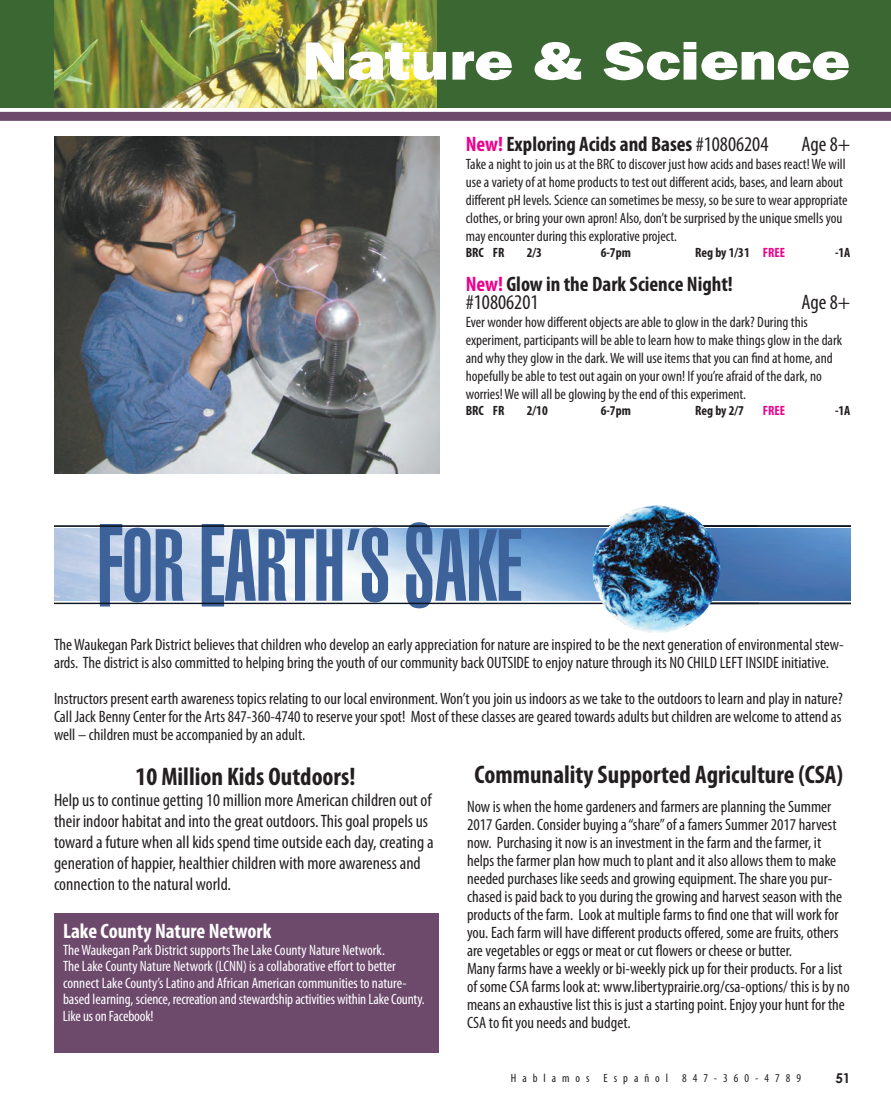
<style>
.page{position:relative;width:891px;height:1107px;background:#fff}
.page>*{position:absolute;margin:0;border:0;box-sizing:border-box;transform-origin:0 0}
.t1{font:54px "Francis Gothic Wide Normal";color:#fff}
.t2{font:700 condensed 25.5px "Myriad Pro";color:#231f20}
.t3{font:700 condensed 21px/18px "Myriad Pro";color:#231f20}
.t4{font:700 condensed 21px "Myriad Pro";color:#fff}
.t5{font:condensed 21px "Myriad Pro";letter-spacing:-.005em;color:#231f20}
.t6{font:condensed 18px/21px "Myriad Pro";color:#231f20}
.t7{font:condensed 16.5px/18px "Myriad Pro";color:#231f20}
.t8{font:condensed 15px/18px "Myriad Pro";color:#231f20}
.t9{font:condensed 15px/16.5px "Myriad Pro";color:#fff}
.t10{font:700 condensed 13.5px "Myriad Pro";color:#231f20}
.t11{font:700 condensed 13.5px "Myriad Pro";color:#ed028c}
.t12{font:700 13.5px "Century Gothic";color:#231f20}
.t13{font:condensed 12px "Myriad Pro";letter-spacing:.5em;color:#231f20}
.s1{color:#ed028c}
.s2{font-weight:400}
</style>
<div class="page">
<div style="left:0;top:0;width:891px;height:108px;background:#3b6832"></div>
<div style="left:0;top:112px;width:891px;height:9px;background:#6d496c"></div>
<img style="left:54px;top:0;width:383px;height:108px">
<div style="left:54px;top:914px;width:384px;height:139px;background:#6d496c"></div>
<img style="left:54px;top:136px;width:386px;height:338px">
<img style="left:54px;top:529px;width:553px;height:72px">
<svg style="left:100px;top:524px;width:84px;height:83px;background:#7892ba"></svg>
<svg style="left:202px;top:524px;width:186px;height:83px"></svg>
<svg style="left:406px;top:522px;width:115px;height:86px;background:#7191bb"></svg>
<hr style="left:54px;top:525px;width:705px;height:2px;background:#0b1520">
<hr style="left:54px;top:603px;width:705px;height:1px;background:#0b1520">
<img style="left:706px;top:529px;width:145px;height:72px">
<hr style="left:671px;top:603px;width:180px;height:1px;background:#0b1520">
<hr style="left:671px;top:525px;width:180px;height:2px;background:#0b1520">
<img style="left:593px;top:505px;width:127px;height:128px;border-radius:50%">
<h1 class="t1" style="left:302px;top:28px;width:550px">Nature &amp; Science</h1>
<p class="t3" style="left:466px;top:137px;width:304px"><span class="s1">New!</span> Exploring Acids and Bases <span class="s2">#10806204</span></p>
<p class="t5" style="left:802px;top:136px;width:50px">Age 8+</p>
<p class="t8" style="left:466px;top:156px;width:383px">Take a night to join us at the BRC to discover just how acids and bases react! We will use a variety of at home products to test out different acids, bases, and learn about different pH levels. Science can sometimes be messy, so be sure to wear appropriate clothes, or bring your own apron! Also, don’t be surprised by the unique smells you may encounter during this explorative project.</p>
<p class="t10" style="left:466px;top:248px;width:40px">BRC FR</p>
<p class="t10" style="left:527px;top:248px;width:17px">2/3</p>
<p class="t10" style="left:601px;top:248px;width:32px">6-7pm</p>
<p class="t10" style="left:695px;top:248px;width:91px">Reg by 1/31 <span class="s1">FREE</span></p>
<p class="t10" style="left:835px;top:248px;width:17px">-1A</p>
<p class="t3" style="left:466px;top:277px;width:269px"><span class="s1">New!</span> Glow in the Dark Science Night! <span class="s2">#10806201</span></p>
<p class="t5" style="left:802px;top:294px;width:50px">Age 8+</p>
<p class="t8" style="left:466px;top:314px;width:378px">Ever wonder how different objects are able to glow in the dark? During this experiment, participants will be able to learn how to make things glow in the dark and why they glow in the dark. We will use items that you can find at home, and hopefully be able to test out again on your own! If you’re afraid of the dark, no worries! We will all be glowing by the end of this experiment.</p>
<p class="t10" style="left:466px;top:406px;width:40px">BRC FR</p>
<p class="t10" style="left:527px;top:406px;width:23px">2/10</p>
<p class="t10" style="left:601px;top:406px;width:32px">6-7pm</p>
<p class="t10" style="left:695px;top:406px;width:50px">Reg by 2/7</p>
<p class="t11" style="left:763px;top:406px;width:24px">FREE</p>
<p class="t10" style="left:835px;top:406px;width:17px">-1A</p>
<p class="t7" style="left:54px;top:637px;width:791px">The Waukegan Park District believes that children who develop an early appreciation for nature are inspired to be the next generation of environmental stew&shy;ards. The district is also committed to helping bring the youth of our community back OUTSIDE to enjoy nature through its NO CHILD LEFT INSIDE initiative.</p>
<p class="t7" style="left:54px;top:691px;width:790px;text-align:justify">Instructors present earth awareness topics relating to our local environment. Won’t you join us indoors as we take to the outdoors to learn and play in nature?<br>Call Jack Benny Center for the Arts 847-360-4740 to reserve your spot! Most of these classes are geared towards adults but children are welcome to attend as well – children must be accompanied by an adult.</p>
<h2 class="t2" style="left:475px;top:766px;width:370px">Communality Supported Agriculture (CSA)</h2>
<p class="t7" style="left:467px;top:799px;width:384px">Now is when the home gardeners and farmers are planning the Summer 2017 Garden. Consider buying a “share” of a famers Summer 2017 harvest now. Purchasing it now is an investment in the farm and the farmer, it helps the farmer plan how much to plant and it also allows them to make needed purchases like seeds and growing equipment. The share you pur&shy;chased is paid back to you during the growing and harvest season with the products of the farm. Look at multiple farms to find one that will work for you. Each farm will have different products offered, some are fruits, others are vegetables or eggs or meat or cut flowers or cheese or butter.<br>Many farms have a weekly or bi-weekly pick up for their products. For a list of some CSA farms look at: www.libertyprairie.org/csa-options/ this is by no means an exhaustive list this is just a starting point. Enjoy your hunt for the CSA to fit you needs and budget.</p>
<h2 class="t2" style="left:136px;top:768px;width:221px">10 Million Kids Outdoors!</h2>
<p class="t6" style="left:54px;top:791px;width:381px">Help us to continue getting 10 million more American children out of their indoor habitat and into the great outdoors. This goal propels us toward a future when all kids spend time outside each day, creating a generation of happier, healthier children with more awareness and connection to the natural world.</p>
<p class="t4" style="left:63px;top:924px;width:210px">Lake County Nature Network</p>
<p class="t9" style="left:63px;top:943px;width:363px">The Waukegan Park District supports The Lake County Nature Network.<br>The Lake County Nature Network (LCNN) is a collaborative effort to better connect Lake County’s Latino and African American communities to nature&shy;based learning, science, recreation and stewardship activities within Lake County.<br>Like us on Facebook!</p>
<p class="t13" style="left:511px;top:1074px;width:292px">Hablamos Español 847-360-4789</p>
<p class="t12" style="left:835px;top:1070px;width:17px">51</p>
</div>
